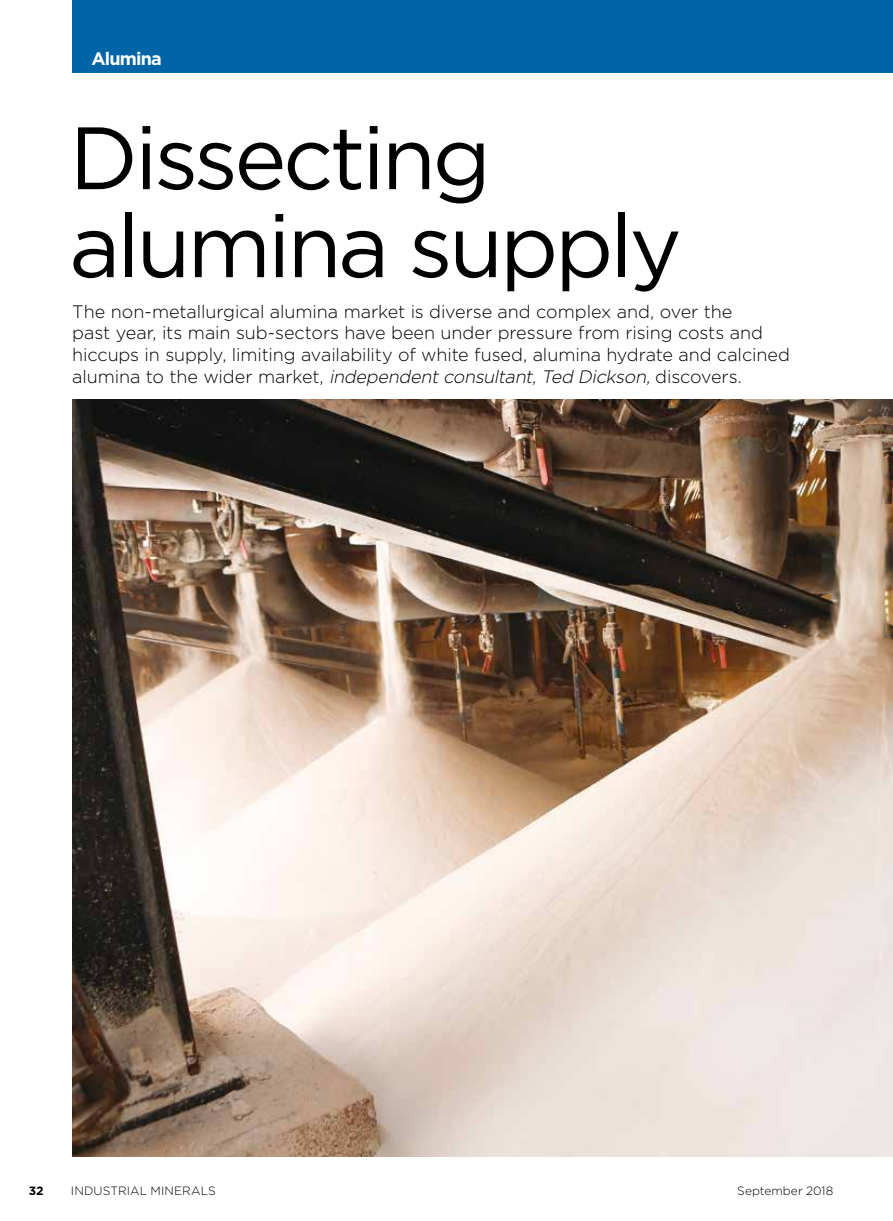
<style>
.page{position:relative;width:893px;height:1221px;background:#fff}
.page>*{position:absolute;margin:0;border:0;box-sizing:border-box;transform-origin:0 0}
.t1{font:88.2px/87.9px "Gotham";letter-spacing:-.04em;color:#000}
.t2{font:300 18px/21.6px "Gotham";letter-spacing:-.005em;color:#000}
.t3{font:700 18px "Gotham";letter-spacing:-.045em;color:#fff}
.t4{font:300 12px "Gotham";letter-spacing:.005em;color:#000}
.t5{font:700 12px "Gotham";color:#000}
.s1{font-style:italic}
</style>
<div class="page">
<div style="left:72px;top:0;width:821px;height:73px;background:#0065a6"></div>
<img style="left:72px;top:400px;width:821px;height:756px">
<p class="t3" style="left:91px;top:46px;width:72px">Alumina</p>
<h1 class="t1" style="left:69px;top:112px;width:614px">Dissecting alumina supply</h1>
<p class="t2" style="left:72px;top:300px;width:719px">The non-metallurgical alumina market is diverse and complex and, over the<br>past year, its main sub-sectors have been under pressure from rising costs and hiccups in supply, limiting availability of white fused, alumina hydrate and calcined a l u m i n a to t h e w i d e r m a r ket , <span class="s1">independentconsultant,Ted Dickson,</span>d i s cove rs .</p>
<p class="t5" style="left:29px;top:1182px;width:16px">32</p>
<p class="t4" style="left:71px;top:1183px;width:146px">INDUSTRIAL MINERALS</p>
<p class="t4" style="left:737px;top:1183px;width:98px">September 2018</p>
</div>
